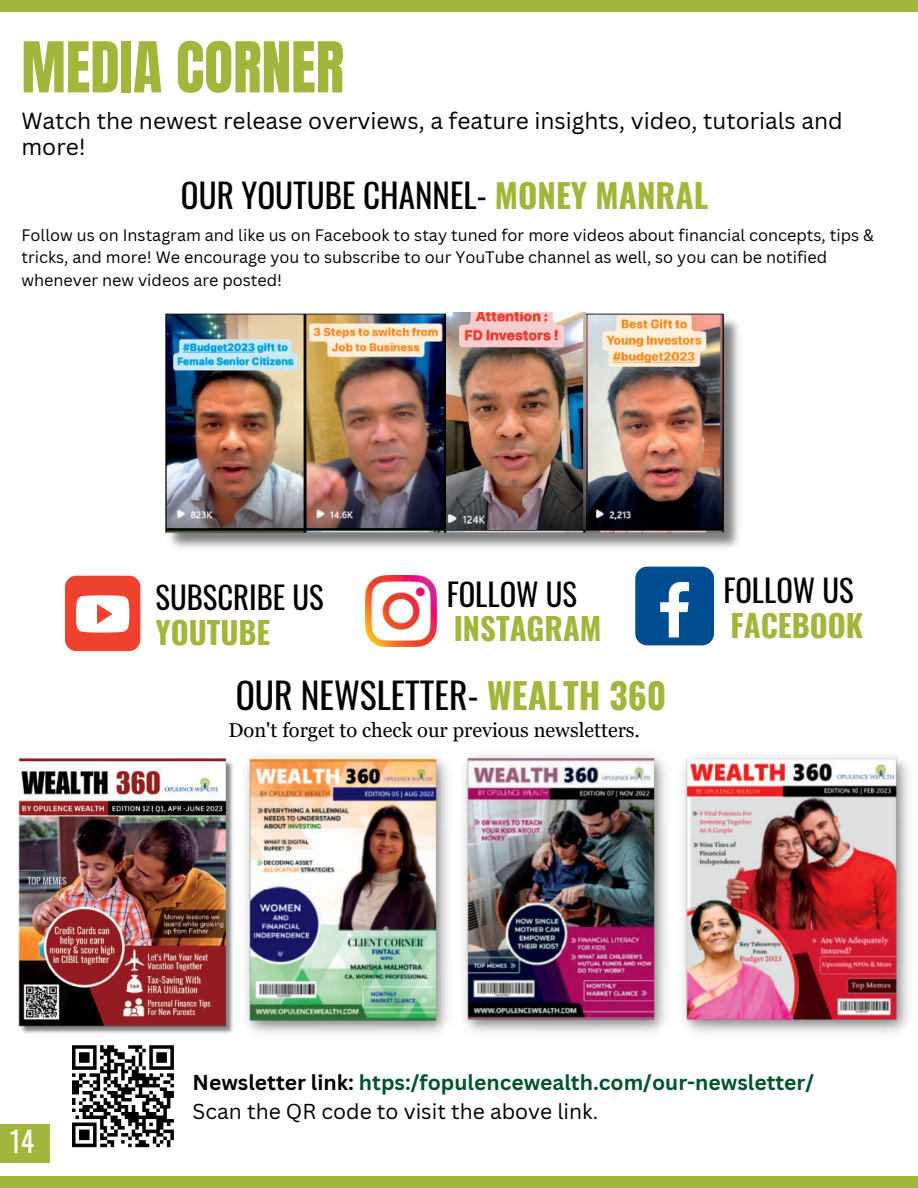
<style>
.page{position:relative;width:918px;height:1188px;background:#fff}
.page>*{position:absolute;margin:0;border:0;box-sizing:border-box;transform-origin:0 0}
.t1{font:59.55px "Anton";color:#a1b63a}
.t2{font:35.55px "Oswald";color:#000}
.t3{font:33.15px "Oswald";color:#000}
.t4{font:30.75px "Oswald";color:#000}
.t5{font:700 30.75px "Oswald";color:#a1b63a}
.t6{font:28.05px "Oswald";color:#fff}
.t7{font:22.8px/25.8px "Canva Sans";color:#000}
.t8{font:700 21px/29.2px "Canva Sans";color:#01532b}
.t9{font:20.1px "Georgia Pro";color:#000}
.t10{font:16.2px/22.5px "Canva Sans";color:#000}
.s1{font-weight:700;color:#a1b63a}
.s2{color:#000}
.s3{font-weight:400;color:#000}
</style>
<div class="page">
<div style="left:0;top:0;width:918px;height:12px;background:#a1b63a"></div>
<div style="left:0;top:1176px;width:918px;height:12px;background:#a1b63a"></div>
<img style="left:245px;top:756px;width:204px;height:278px">
<img style="left:463px;top:755px;width:446px;height:279px">
<svg style="left:72px;top:1045px;width:102px;height:103px"></svg>
<div style="left:0;top:1124px;width:49px;height:38px;background:#a1b63a"></div>
<img style="left:18px;top:758px;width:215px;height:275px">
<img style="left:366px;top:576px;width:71px;height:71px">
<div style="left:635px;top:567px;width:79px;height:78px;background:#004d92;border-radius:12px"></div>
<svg style="left:660px;top:582px;width:29px;height:55px"></svg>
<div style="left:65px;top:576px;width:75px;height:75px;background:#ef422e;border-radius:11px"></div>
<svg style="left:76px;top:595px;width:53px;height:38px;background:#fce3e1"></svg>
<img style="left:165px;top:312px;width:574px;height:236px">
<img style="left:447px;top:312px;width:138px;height:217px">
<h1 class="t1" style="left:21px;top:25px;width:324px">MEDIA CORNER</h1>
<h3 class="t7" style="left:21px;top:108px;width:823px">Watch the newest release overviews, a feature insights, video, tutorials and more!</h3>
<h3 class="t3" style="left:181px;top:170px;width:529px">OUR YOUTUBE CHANNEL- <span class="s1">MONEY MANRAL</span></h3>
<p class="t10" style="left:21px;top:223px;width:854px">Follow us on Instagram and like us on Facebook to stay tuned for more videos about financial concepts, tips &amp; tricks, and more! We encourage you to subscribe to our YouTube channel as well, so you can be notified whenever new videos are posted!</p>
<h3 class="t4" style="left:156px;top:573px;width:170px">SUBSCRIBE US</h3>
<h3 class="t5" style="left:156px;top:608px;width:116px">YOUTUBE</h3>
<h3 class="t4" style="left:447px;top:570px;width:132px">FOLLOW US</h3>
<h3 class="t5" style="left:454px;top:605px;width:149px">INSTAGRAM</h3>
<h2 class="t2" style="left:236px;top:668px;width:432px">OUR NEWSLETTER- <span class="s1">WEALTH 360</span></h2>
<p class="t9" style="left:229px;top:719px;width:413px">Don't forget to check our previous newsletters.</p>
<h3 class="t4" style="left:723px;top:567px;width:132px">FOLLOW US</h3>
<h3 class="t5" style="left:730px;top:601px;width:134px">FACEBOOK</h3>
<h3 class="t6" style="left:10px;top:1119px;width:26px">14</h3>
<p class="t8" style="left:193px;top:1067px;width:623px"><span class="s2">Newsletter link:</span> htps:/fopulencewealth.com/our-newsletter/<br><span class="s3">Scan the QR code to visit the above link.</span></p>
</div>
